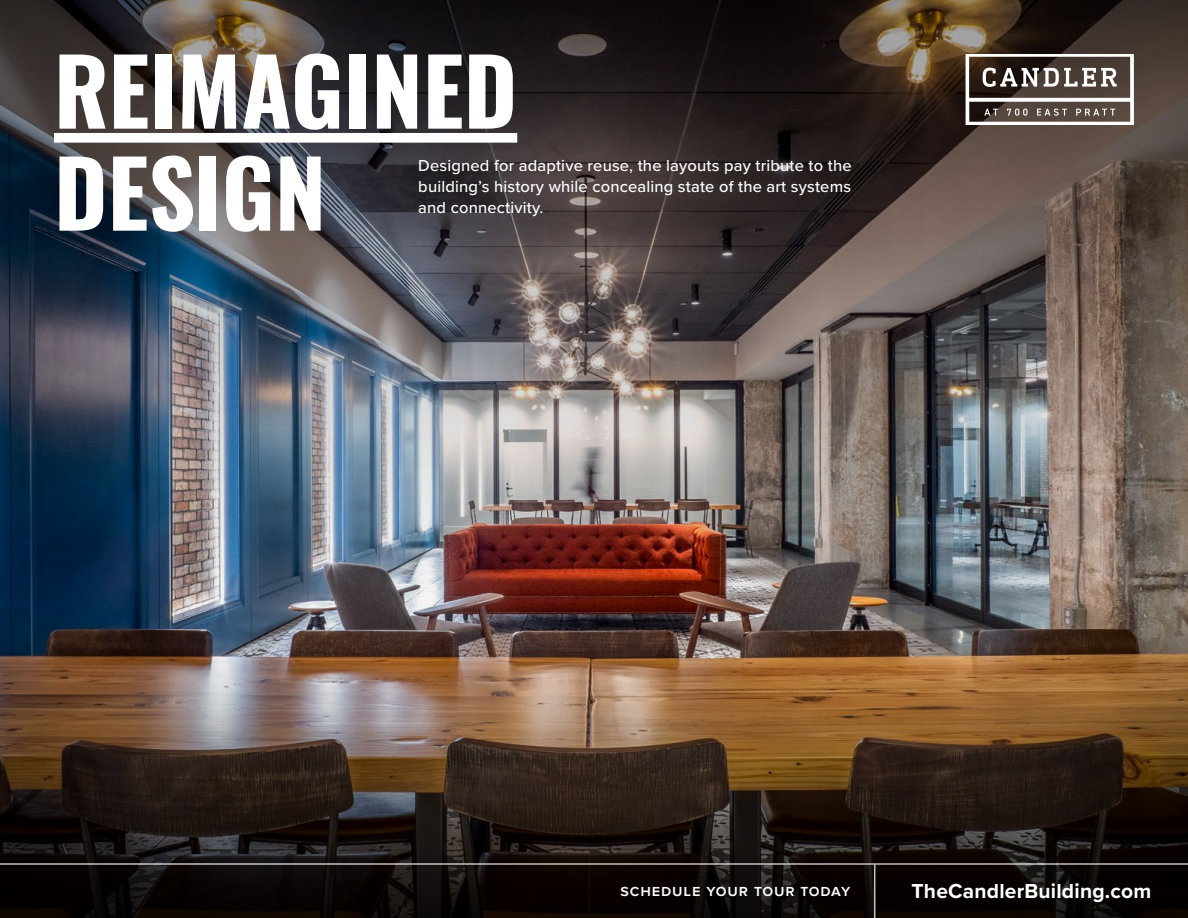
<style>
.page{position:relative;width:1188px;height:918px;background:#fff}
.page>*{position:absolute;margin:0;border:0;box-sizing:border-box;transform-origin:0 0}
.t1{font:91.5px/102px "Oswald";color:#fff}
.t2{font:700 21px "Proxima Nova";letter-spacing:.01em;color:#fff}
.t3{font:500 16.5px/21px "Proxima Nova";letter-spacing:.01em;color:#fff;text-align:justify}
.t4{font:600 16.5px "Proxima Nova";letter-spacing:.05em;color:#fff}
</style>
<div class="page">
<img style="left:0;top:0;width:1188px;height:918px">
<hr style="left:0;top:863px;width:1188px;height:2px;background:#fff">
<hr style="left:874px;top:865px;width:1px;height:53px;background:#fff">
<div style="left:54px;top:133px;width:463px;height:10px;background:#fff"></div>
<h1 class="t1" style="left:54px;top:31px;width:465px">REIMAGINED<br>DESIGN</h1>
<p class="t3" style="left:418px;top:155px;width:435px">Designed for adaptive reuse, the layouts pay tribute to the building’s history while concealing state of the art systems and connectivity.</p>
<p class="t4" style="left:621px;top:878px;width:231px">schedule your tour today</p>
<p class="t2" style="left:912px;top:875px;width:241px">TheCandlerBuilding.com</p>
</div>
